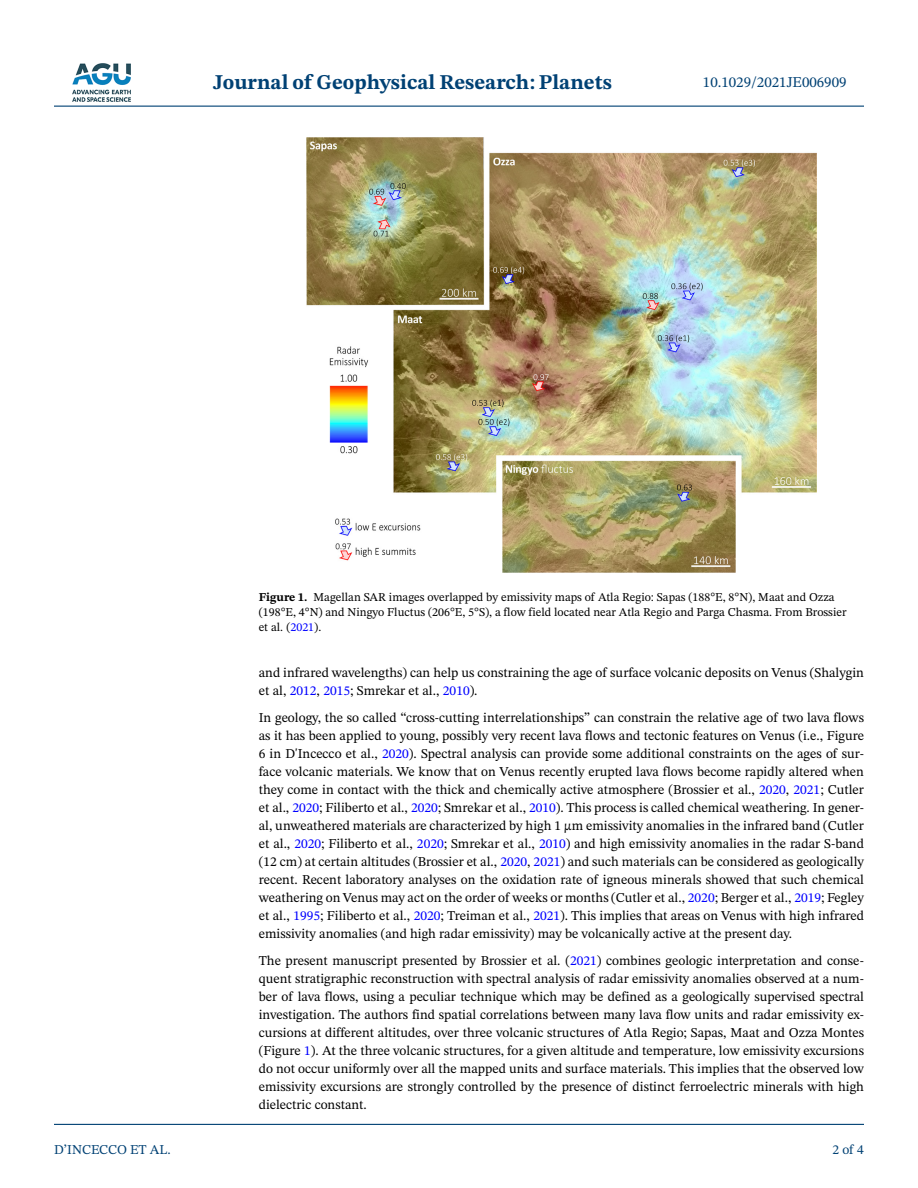
<style>
.page{position:relative;width:918px;height:1188px;background:#fff}
.page>*{position:absolute;margin:0;border:0;box-sizing:border-box;transform-origin:0 0}
.t1{font:700 21px "STIX Two Text";color:#004174}
.t2{font:15px "STIX Two Text";color:#004174}
.t3{font:13.5px/18px "STIX Two Text";color:#000;text-align:justify}
.t4{font:13.5px "STIX Two Text";color:#004174}
.t5{font:12px/15px "STIX Two Text";color:#000}
.s1{font-weight:700}
.s2{color:#00f}
</style>
<div class="page">
<hr style="left:54px;top:106px;width:810px;height:1px;background:#004174">
<hr style="left:54px;top:1124px;width:810px;height:1px;background:#004174">
<img style="left:72px;top:63px;width:59px;height:39px">
<img style="left:306px;top:137px;width:510px;height:435px">
<h1 class="t1" style="left:213px;top:67px;width:400px">Journal of Geophysical Research: Planets</h1>
<p class="t2" style="left:703px;top:72px;width:145px">10.1029/2021JE006909</p>
<p class="t4" style="left:54px;top:1140px;width:118px">D’INCECCO ET AL.</p>
<p class="t5" style="left:259px;top:590px;width:589px"><span class="s1">Figure 1.</span> Magellan SAR images overlapped by emissivity maps of Atla Regio: Sapas (188°E, 8°N), Maat and Ozza (198°E, 4°N) and Ningyo Fluctus (206°E, 5°S), a flow field located near Atla Regio and Parga Chasma. From Brossier et al. (<span class="s2">2021</span>).</p>
<p class="t3" style="left:259px;top:664px;width:607px">and infrared wavelengths) can help us constraining the age of surface volcanic deposits on Venus (Shalygin et al, <span class="s2">2012</span>, <span class="s2">2015</span>; Smrekar et al., <span class="s2">2010</span>).</p>
<p class="t3" style="left:259px;top:709px;width:607px">In geology, the so called “cross-cutting interrelationships” can constrain the relative age of two lava flows as it has been applied to young, possibly very recent lava flows and tectonic features on Venus (i.e., Figure 6 in D'Incecco et al., <span class="s2">2020</span>). Spectral analysis can provide some additional constraints on the ages of sur&shy;face volcanic materials. We know that on Venus recently erupted lava flows become rapidly altered when they come in contact with the thick and chemically active atmosphere (Brossier et al., <span class="s2">2020</span>, <span class="s2">2021</span>; Cutler et al., <span class="s2">2020</span>; Filiberto et al., <span class="s2">2020</span>; Smrekar et al., <span class="s2">2010</span>). This process is called chemical weathering. In gener&shy;al, unweathered materials are characterized by high 1 μm emissivity anomalies in the infrared band (Cutler et al., <span class="s2">2020</span>; Filiberto et al., <span class="s2">2020</span>; Smrekar et al., <span class="s2">2010</span>) and high emissivity anomalies in the radar S-band (12 cm) at certain altitudes (Brossier et al., <span class="s2">2020</span>, <span class="s2">2021</span>) and such materials can be considered as geologically recent. Recent laboratory analyses on the oxidation rate of igneous minerals showed that such chemical weathering on Venus may act on the order of weeks or months (Cutler et al., <span class="s2">2020</span>; Berger et al., <span class="s2">2019</span>; Fegley et al., <span class="s2">1995</span>; Filiberto et al., <span class="s2">2020</span>; Treiman et al., <span class="s2">2021</span>). This implies that areas on Venus with high infrared emissivity anomalies (and high radar emissivity) may be volcanically active at the present day.</p>
<p class="t3" style="left:259px;top:952px;width:607px">The present manuscript presented by Brossier et al. (<span class="s2">2021</span>) combines geologic interpretation and conse&shy;quent stratigraphic reconstruction with spectral analysis of radar emissivity anomalies observed at a num&shy;ber of lava flows, using a peculiar technique which may be defined as a geologically supervised spectral investigation. The authors find spatial correlations between many lava flow units and radar emissivity ex&shy;cursions at different altitudes, over three volcanic structures of Atla Regio; Sapas, Maat and Ozza Montes (Figure <span class="s2">1</span>). At the three volcanic structures, for a given altitude and temperature, low emissivity excursions do not occur uniformly over all the mapped units and surface materials. This implies that the observed low emissivity excursions are strongly controlled by the presence of distinct ferroelectric minerals with high dielectric constant.</p>
<p class="t4" style="left:833px;top:1140px;width:33px">2 of 4</p>
</div>
